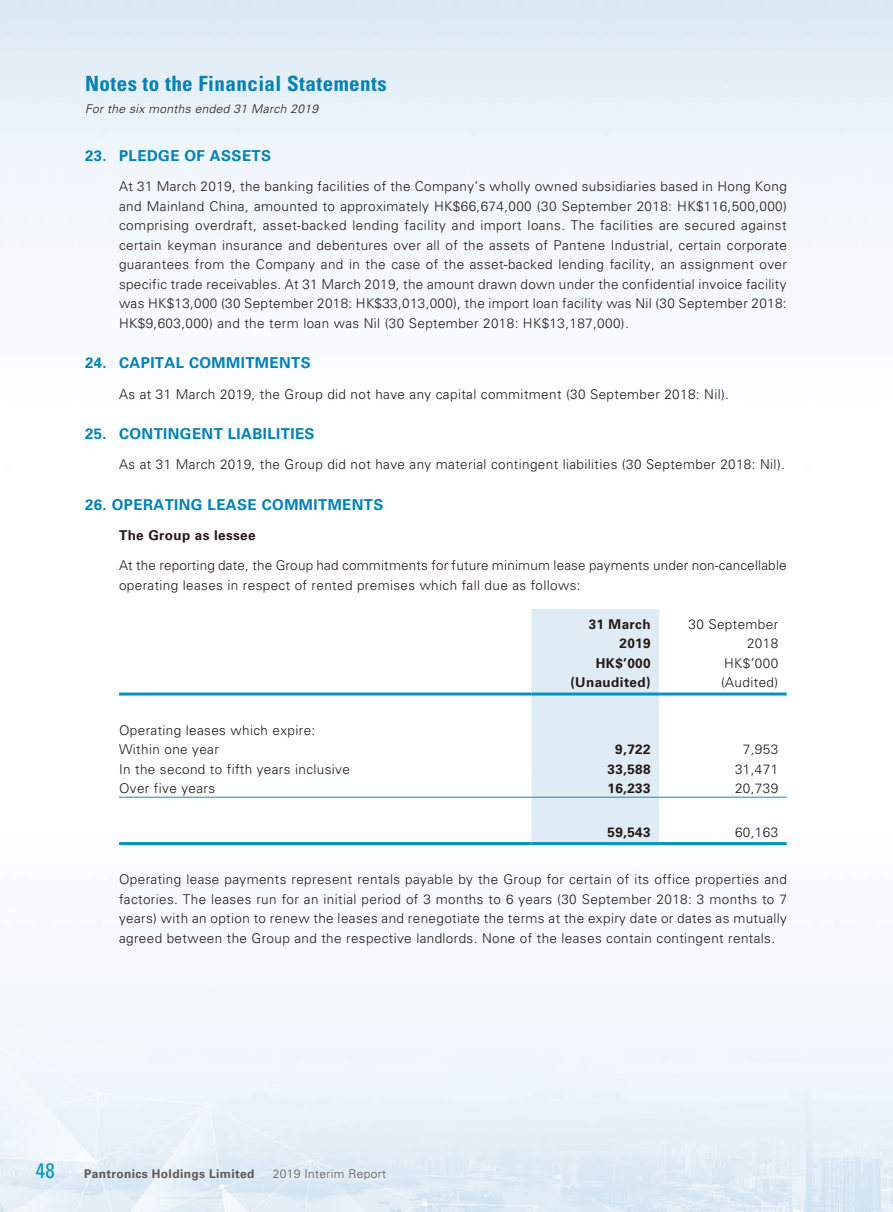
<style>
.page{position:relative;width:893px;height:1212px;background:#fff}
.page>*{position:absolute;margin:0;border:0;box-sizing:border-box;transform-origin:0 0}
.t1{font:700 condensed 21px "Univers LT Std";letter-spacing:.02em;color:#0081b8}
.t2{font:condensed 21px "Univers LT Std";color:#0094c4}
._01_Head1{font:700 15px "Univers LT Std";letter-spacing:.03em;color:#0081b8}
._00_Body{font:300 13.5px/19.5px "Univers LT Std";letter-spacing:.03em;color:#231916;text-align:justify}
._50_Table{font:300 13.5px "Univers LT Std";letter-spacing:.03em;color:#231916}
._50_Table-2{font:700 13.5px "Univers LT Std";letter-spacing:.03em;color:#231916}
._02_Head2{font:700 13.5px "Univers LT Std";letter-spacing:.03em;color:#231916}
.t3{font:italic 300 12px "Univers LT Std";letter-spacing:.03em;color:#231916}
.t4{font:700 12px "Univers LT Std";letter-spacing:.03em;color:#595857}
.t5{font:300 12px "Univers LT Std";letter-spacing:.03em;color:#595857}
</style>
<div class="page">
<div style="left:531px;top:609px;width:128px;height:233px;background:#dfebf5"></div>
<hr style="left:119px;top:692px;width:412px;height:3px;background:#0094c4">
<hr style="left:531px;top:692px;width:128px;height:3px;background:#0094c4">
<hr style="left:659px;top:692px;width:128px;height:3px;background:#0094c4">
<hr style="left:119px;top:797px;width:412px;height:1px;background:#0094c4">
<hr style="left:531px;top:797px;width:128px;height:1px;background:#0094c4">
<hr style="left:659px;top:797px;width:128px;height:1px;background:#0094c4">
<hr style="left:119px;top:842px;width:412px;height:3px;background:#0094c4">
<hr style="left:531px;top:842px;width:128px;height:3px;background:#0094c4">
<hr style="left:659px;top:842px;width:128px;height:3px;background:#0094c4">
<h1 class="t1" style="left:85px;top:70px;width:303px">Notes to the Financial Statements</h1>
<p class="t3" style="left:85px;top:102px;width:235px">For the six months ended 31 March 2019</p>
<p class="_01_Head1" style="left:85px;top:147px;width:188px">23. PLEDGE OF ASSETS</p>
<p class="_00_Body" style="left:119px;top:177px;width:669px">At 31 March 2019, the banking facilities of the Company’s wholly owned subsidiaries based in Hong Kong and Mainland China, amounted to approximately HK$66,674,000 (30 September 2018: HK$116,500,000) comprising overdraft, asset-backed lending facility and import loans. The facilities are secured against certain keyman insurance and debentures over all of the assets of Pantene Industrial, certain corporate guarantees from the Company and in the case of the asset-backed lending facility, an assignment over specific trade receivables. At 31 March 2019, the amount drawn down under the confidential invoice facility was HK$13,000 (30 September 2018: HK$33,013,000), the import loan facility was Nil (30 September 2018:<br>HK$9,603,000) and the term loan was Nil (30 September 2018: HK$13,187,000).</p>
<p class="_01_Head1" style="left:85px;top:354px;width:227px">24. CAPITAL COMMITMENTS</p>
<p class="_00_Body" style="left:119px;top:384px;width:611px">As at 31 March 2019, the Group did not have any capital commitment (30 September 2018: Nil).</p>
<p class="_01_Head1" style="left:85px;top:425px;width:231px">25. CONTINGENT LIABILITIES</p>
<p class="_00_Body" style="left:119px;top:455px;width:667px">As at 31 March 2019, the Group did not have any material contingent liabilities (30 September 2018: Nil).</p>
<p class="_01_Head1" style="left:85px;top:496px;width:300px">26. OPERATING LEASE COMMITMENTS</p>
<p class="_02_Head2" style="left:119px;top:527px;width:138px">The Group as lessee</p>
<p class="_00_Body" style="left:119px;top:555px;width:669px">At the reporting date, the Group had commitments for future minimum lease payments under non-cancellable operating leases in respect of rented premises which fall due as follows:</p>
<p class="_50_Table-2" style="left:589px;top:616px;width:63px">31 March</p>
<p class="_50_Table" style="left:688px;top:615px;width:91px">30 September</p>
<p class="_50_Table-2" style="left:619px;top:635px;width:33px">2019</p>
<p class="_50_Table" style="left:747px;top:635px;width:33px">2018</p>
<p class="_50_Table-2" style="left:596px;top:655px;width:56px">HK$’000</p>
<p class="_50_Table" style="left:724px;top:654px;width:56px">HK$’000</p>
<p class="_50_Table-2" style="left:570px;top:674px;width:82px">(Unaudited)</p>
<p class="_50_Table" style="left:721px;top:674px;width:59px">(Audited)</p>
<p class="_50_Table" style="left:119px;top:722px;width:198px">Operating leases which expire:</p>
<p class="_50_Table" style="left:119px;top:741px;width:101px">Within one year</p>
<p class="_50_Table-2" style="left:615px;top:741px;width:37px">9,722</p>
<p class="_50_Table" style="left:743px;top:741px;width:37px">7,953</p>
<p class="_50_Table" style="left:119px;top:761px;width:232px">In the second to fifth years inclusive</p>
<p class="_50_Table-2" style="left:607px;top:761px;width:45px">33,588</p>
<p class="_50_Table" style="left:735px;top:761px;width:45px">31,471</p>
<p class="_50_Table" style="left:119px;top:780px;width:98px">Over five years</p>
<p class="_50_Table-2" style="left:607px;top:780px;width:45px">16,233</p>
<p class="_50_Table" style="left:735px;top:780px;width:45px">20,739</p>
<p class="_50_Table-2" style="left:607px;top:824px;width:45px">59,543</p>
<p class="_50_Table" style="left:735px;top:824px;width:45px">60,163</p>
<p class="_00_Body" style="left:119px;top:869px;width:669px">Operating lease payments represent rentals payable by the Group for certain of its office properties and factories. The leases run for an initial period of 3 months to 6 years (30 September 2018: 3 months to 7 years) with an option to renew the leases and renegotiate the terms at the expiry date or dates as mutually agreed between the Group and the respective landlords. None of the leases contain contingent rentals.</p>
<h1 class="t2" style="left:36px;top:1157px;width:21px">48</h1>
<p class="t4" style="left:84px;top:1167px;width:172px">Pantronics Holdings Limited</p>
<p class="t5" style="left:273px;top:1166px;width:115px">2019 Interim Report</p>
</div>
